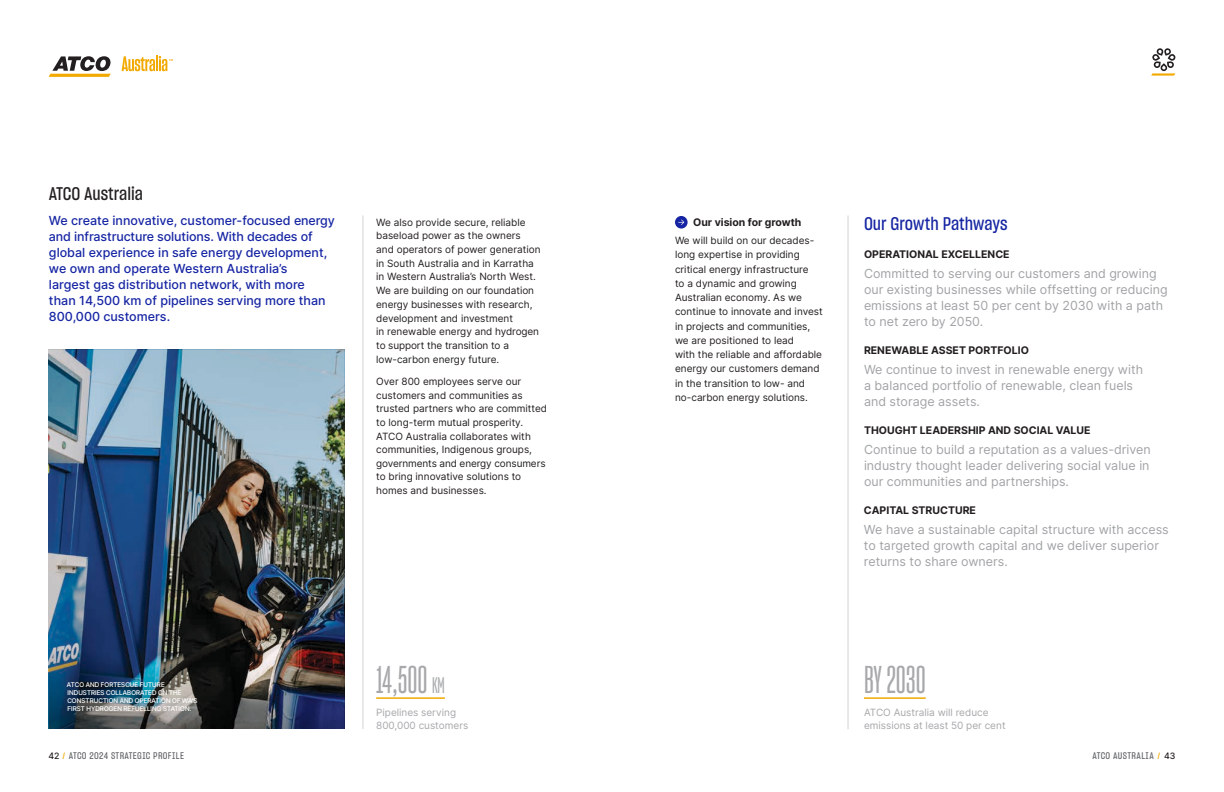
<style>
.page{position:relative;width:1224px;height:792px;background:#fff}
.page>*{position:absolute;margin:0;border:0;box-sizing:border-box;transform-origin:0 0}
.t1{font:38px "Sharp Grotesk Medium 10";letter-spacing:-.005em;color:#a7a8aa}
.t2{font:18px "Sharp Grotesk Medium 15";color:#1625a3}
.t3{font:18px "Sharp Grotesk Medium 15";color:#231f20}
.t4{font:12.5px/16px "Inter";color:#a1a3a5}
.t5{font:500 12.5px/16px "Inter";color:#1625a3}
.t6{font:700 10.5px "Inter";color:#231f20}
.t7{font:10px/14.2px "Inter";color:#231f20}
.t8{font:10px/13.6px "Inter";color:#a7a8aa}
.t9{font:9.5px "Sharp Grotesk Medium 15";letter-spacing:.04em;color:#63666a}
.t10{font:500 6.5px/8px "Inter Tight";letter-spacing:.02em;color:#fff}
.s1{font-size:22.2px}
.s2{font-family:"Inter";font-weight:500;font-size:8.8px;color:#231f20}
.s3{font-size:9px;color:#f2a900}
</style>
<div class="page">
<img style="left:49px;top:350px;width:295px;height:196px">
<hr style="left:363px;top:215px;width:1px;height:514px;background:#d3d3d4">
<hr style="left:848px;top:215px;width:1px;height:514px;background:#d3d3d4">
<svg style="left:675px;top:216px;width:13px;height:13px"></svg>
<svg style="left:678px;top:220px;width:6px;height:5px"></svg>
<hr style="left:864px;top:697px;width:62px;height:2px;background:#f2a900">
<hr style="left:376px;top:697px;width:56px;height:2px;background:#f2a900">
<svg style="left:432px;top:697px;width:13px;height:2px"></svg>
<img style="left:49px;top:546px;width:295px;height:183px">
<svg style="left:1151px;top:48px;width:25px;height:28px"></svg>
<svg style="left:49px;top:56px;width:62px;height:21px"></svg>
<svg style="left:122px;top:56px;width:51px;height:15px"></svg>
<h2 class="t3" style="left:49px;top:181px;width:95px">ATCO Australia</h2>
<p class="t5" style="left:49px;top:212px;width:287px">We create innovative, customer-focused energy and infrastructure solutions. With decades of global experience in safe energy development, we own and operate Western Australia’s<br>largest gas distribution network, with more than 14,500 km of pipelines serving more than 800,000 customers.</p>
<p class="t6" style="left:693px;top:214px;width:110px">Our vision for growth</p>
<p class="t7" style="left:376px;top:215px;width:166px;line-height:13.7px">We also provide secure, reliable baseload power as the owners and operators of power generation in South Australia and in Karratha in Western Australia’s North West.<br>We are building on our foundation energy businesses with research, development and investment<br>in renewable energy and hydrogen to support the transition to a low-carbon energy future.</p>
<p class="t7" style="left:376px;top:375px;width:172px;line-height:13.6px">Over 800 employees serve our customers and communities as trusted partners who are committed to long-term mutual prosperity.<br>ATCO Australia collaborates with communities, Indigenous groups, governments and energy consumers to bring innovative solutions to homes and businesses.</p>
<p class="t7" style="left:675px;top:233px;width:149px">We will build on our decades&shy;long expertise in providing critical energy infrastructure<br>to a dynamic and growing<br>Australian economy. As we continue to innovate and invest in projects and communities, we are positioned to lead<br>with the reliable and affordable energy our customers demand in the transition to low- and no-carbon energy solutions.</p>
<p class="t10" style="left:67px;top:680px;width:132px">ATCO AND FORTESCUE FUTURE<br>INDUSTRIES COLLABORATED ON THE<br>CONSTRUCTION AND OPERATION OF WA’S<br>FIRST HYDROGEN REFUELLING STATION.</p>
<h1 class="t1" style="left:376px;top:657px;width:70px">14,500 <span class="s1">KM</span></h1>
<p class="t8" style="left:376px;top:705px;width:94px">Pipelines serving<br>800,000 customers</p>
<h2 class="t2" style="left:864px;top:211px;width:145px">Our Growth Pathways</h2>
<p class="t6" style="left:864px;top:246px;width:147px">OPERATIONAL EXCELLENCE</p>
<p class="t4" style="left:864px;top:265px;width:305px">Committed to serving our customers and growing our existing businesses while offsetting or reducing emissions at least 50 per cent by 2030 with a path to net zero by 2050.</p>
<p class="t6" style="left:864px;top:342px;width:166px">RENEWABLE ASSET PORTFOLIO</p>
<p class="t4" style="left:864px;top:361px;width:281px">We continue to invest in renewable energy with a balanced portfolio of renewable, clean fuels and storage assets.</p>
<p class="t6" style="left:864px;top:422px;width:228px">THOUGHT LEADERSHIP AND SOCIAL VALUE</p>
<p class="t4" style="left:864px;top:441px;width:288px;text-align:justify">Continue to build a reputation as a values-driven industry thought leader delivering social value in our communities and partnerships.</p>
<p class="t6" style="left:864px;top:502px;width:114px">CAPITAL STRUCTURE</p>
<p class="t4" style="left:864px;top:521px;width:306px">We have a sustainable capital structure with access to targeted growth capital and we deliver superior returns to share owners.</p>
<h1 class="t1" style="left:864px;top:657px;width:63px">BY 2030</h1>
<p class="t8" style="left:864px;top:705px;width:143px">ATCO Australia will reduce emissions at least 50 per cent</p>
<p class="t9" style="left:49px;top:749px;width:137px"><span class="s2">42</span> <span class="s3">/</span> ATCO 2024 STRATEGIC PROFILE</p>
<p class="t9" style="left:1093px;top:749px;width:84px">ATCO AUSTRALIA <span class="s3">/</span> <span class="s2">43</span></p>
</div>
